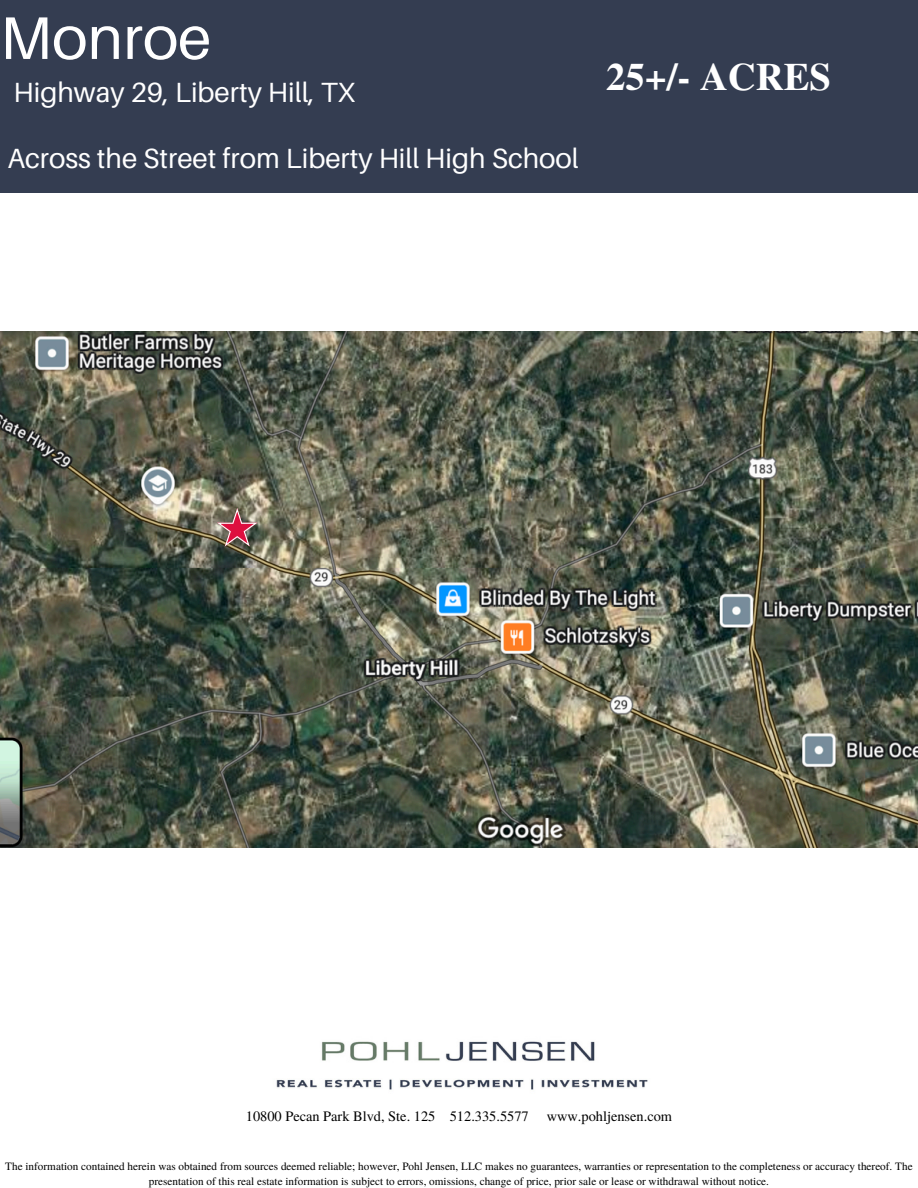
<style>
.page{position:relative;width:918px;height:1188px;background:#fff}
.page>*{position:absolute;margin:0;border:0;box-sizing:border-box;transform-origin:0 0}
.t1{font:60.15px "Aileron";color:#fff}
.t2{font:700 38.7px "Te X Gyre Termes";color:#fff}
.t3{font:27.75px "Aileron";color:#fff}
.t4{font:14.4px "Te X Gyre Termes";color:#000}
.t5{font:11.25px/15px "Te X Gyre Termes";color:#000;text-align:center}
</style>
<div class="page">
<div style="left:0;top:0;width:918px;height:193px;background:#343d51"></div>
<img style="left:276px;top:1041px;width:372px;height:49px">
<img style="left:0;top:332px;width:918px;height:515px">
<svg style="left:217px;top:508px;width:40px;height:38px;background:#996566"></svg>
<h1 class="t1" style="left:0;top:1px;width:213px">Monroe</h1>
<h3 class="t3" style="left:14px;top:75px;width:343px">Highway 29, Liberty Hill, TX</h3>
<h3 class="t3" style="left:7px;top:141px;width:573px">Across the Street from Liberty Hill High School</h3>
<p class="t2" style="left:606px;top:47px;width:227px">25+/- ACRES</p>
<p class="t4" style="left:246px;top:1106px;width:285px">10800 Pecan Park Blvd, Ste. 125 512.335.5577</p>
<p class="t4" style="left:547px;top:1106px;width:127px">www.pohljensen.com</p>
<h2 class="t5" style="left:5px;top:1158px;width:909px">The information contained herein was obtained from sources deemed reliable; however, Pohl Jensen, LLC makes no guarantees, warranties or representation to the completeness or accuracy thereof. The presentation of this real estate information is subject to errors, omissions, change of price, prior sale or lease or withdrawal without notice.</h2>
</div>
